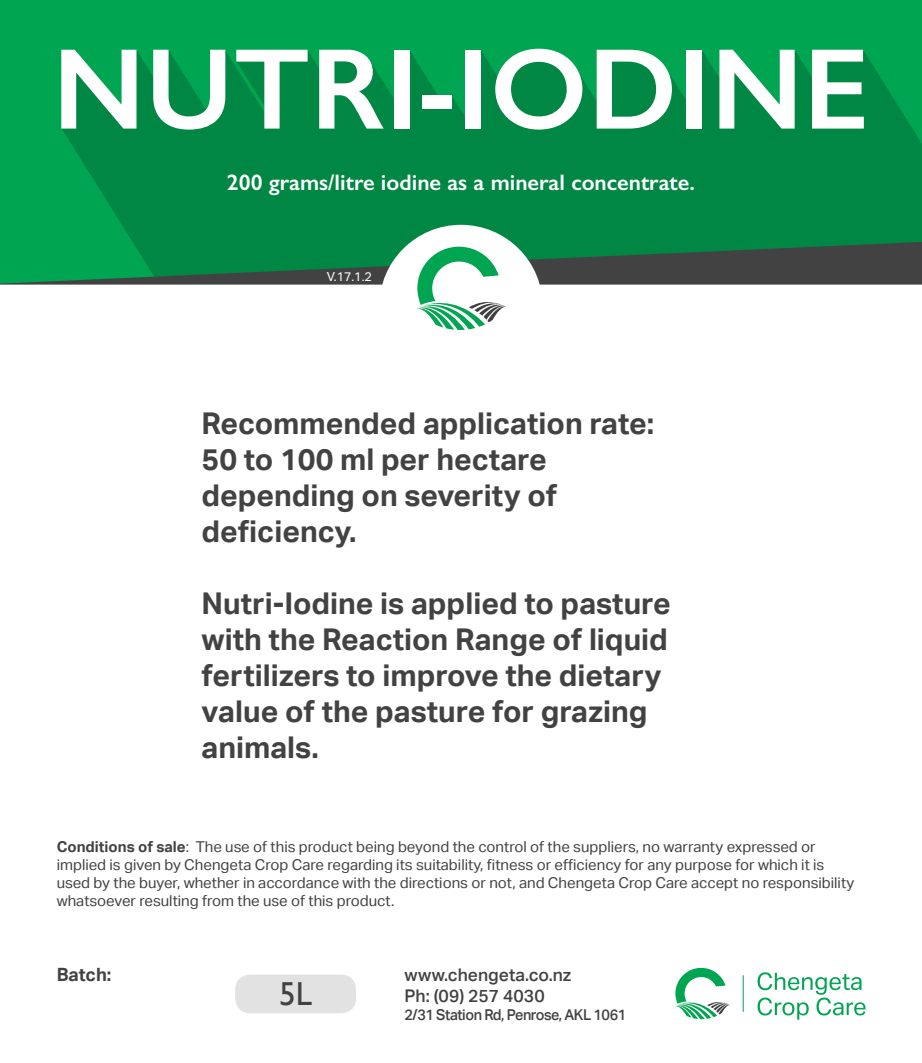
<style>
.page{position:relative;width:922px;height:1063px;background:#fff}
.page>*{position:absolute;margin:0;border:0;box-sizing:border-box;transform-origin:0 0}
.t1{font:600 115.5px "Gill Sans";color:#fff}
.t2{font:33.25px "Gill Sans";color:#424243}
.t3{font:700 30px/36px "Aktiv Grotesk";color:#424243}
.t4{font:600 22.5px "Gill Sans";color:#fff}
.t5{font:700 18.25px "Aktiv Grotesk";color:#424243}
.t6{font:500 17.5px "Aktiv Grotesk";color:#424243}
.t7{font:15px/18px "Aktiv Grotesk";color:#424243}
.t8{font:500 15px "Aktiv Grotesk";letter-spacing:-.03em;color:#424243;scale:.96 1}
.t9{font:12.5px "Aktiv Grotesk";color:#fff}
.s1{font-weight:700}
</style>
<div class="page">
<div style="left:0;top:0;width:921px;height:285px;background:#00a551"></div>
<svg style="left:62px;top:50px;width:859px;height:192px;fill:#008743"></svg>
<svg style="left:0;top:242px;width:921px;height:43px"></svg>
<div style="left:379px;top:225px;width:163px;height:163px;background:#fff;border-radius:50%"></div>
<svg style="left:417px;top:247px;width:89px;height:83px"></svg>
<div style="left:235px;top:975px;width:121px;height:38px;background:#e2e2e2;border-radius:15px"></div>
<svg style="left:675px;top:968px;width:55px;height:51px"></svg>
<svg style="left:757px;top:972px;width:108px;height:48px"></svg>
<hr style="left:742px;top:975px;width:1px;height:37px;background:#00a551">
<p class="t1" style="left:53px;top:20px;width:818px">NUTRI-IODINE</p>
<p class="t4" style="left:227px;top:168px;width:469px">200 grams/litre iodine as a mineral concentrate.</p>
<p class="t9" style="left:327px;top:269px;width:47px">V.17.1.2</p>
<p class="t3" style="left:201px;top:406px;width:454px">Recommended application rate:</p>
<p class="t3" style="left:201px;top:442px;width:346px">50 to 100 ml per hectare</p>
<p class="t3" style="left:201px;top:478px;width:357px">depending on severity of deficiency.</p>
<p class="t3" style="left:201px;top:586px;width:470px">Nutri-Iodine is applied to pasture with the Reaction Range of liquid fertilizers to improve the dietary value of the pasture for grazing animals.</p>
<p class="t7" style="left:57px;top:838px;width:798px"><span class="s1">Conditions of sale</span>: The use of this product being beyond the control of the suppliers, no warranty expressed or implied is given by Chengeta Crop Care regarding its suitability, fitness or efficiency for any purpose for which it is used by the buyer, whether in accordance with the directions or not, and Chengeta Crop Care accept no responsibility whatsoever resulting from the use of this product.</p>
<p class="t5" style="left:57px;top:964px;width:56px">Batch:</p>
<p class="t6" style="left:404px;top:964px;width:168px">www.chengeta.co.nz</p>
<p class="t6" style="left:404px;top:985px;width:142px">Ph: (09) 257 4030</p>
<p class="t8" style="left:404px;top:1006px;width:232px">2/31 Station Rd, Penrose, AKL 1061</p>
<p class="t2" style="left:279px;top:975px;width:34px">5L</p>
</div>
